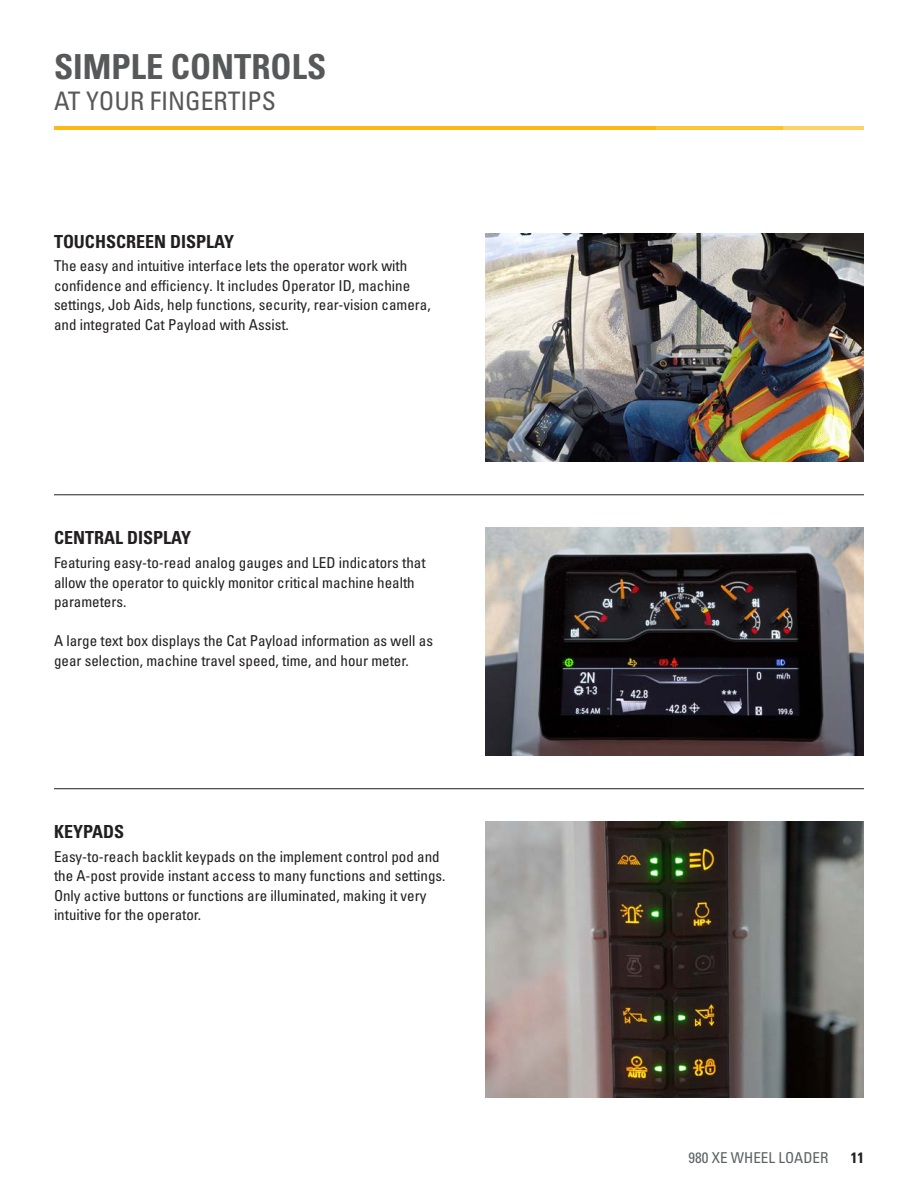
<style>
.page{position:relative;width:918px;height:1188px;background:#fff}
.page>*{position:absolute;margin:0;border:0;box-sizing:border-box;transform-origin:0 0}
.Headline_medium_gray{font:34.5px "Univers LTCYR 67 Bold Cond";color:#57585a}
.Headline_small_gray{font:condensed 25.5px "Univers LTCYR 57";color:#57585a}
.Headline_small_black{font:18px "Univers LTCYR 67 Bold Cond";color:#231f20}
.Body_copy{font:condensed 15px/19.5px "Univers LTCYR 57";color:#231f20}
.t1{font:condensed 15px "Univers LTCYR 57";color:#5d6163}
.t2{font:15px "Univers LTCYR 67 Bold Cond";color:#231f20}
</style>
<div class="page">
<hr style="left:54px;top:127px;width:601px;height:3px;background:#fcba13">
<hr style="left:654px;top:127px;width:128px;height:3px;background:#fcba13">
<hr style="left:782px;top:127px;width:82px;height:3px;background:#fcba13">
<hr style="left:54px;top:495px;width:810px;height:1px;background:#231f20">
<hr style="left:54px;top:788px;width:810px;height:1px;background:#231f20">
<img style="left:485px;top:234px;width:379px;height:228px">
<img style="left:485px;top:528px;width:379px;height:228px">
<img style="left:485px;top:822px;width:379px;height:275px">
<p class="Headline_medium_gray" style="left:54px;top:46px;width:274px">SIMPLE CONTROLS</p>
<p class="Headline_small_gray" style="left:54px;top:85px;width:223px">AT YOUR FINGERTIPS</p>
<p class="Headline_small_black" style="left:54px;top:231px;width:182px">TOUCHSCREEN DISPLAY</p>
<p class="Body_copy" style="left:54px;top:256px;width:378px">The easy and intuitive interface lets the operator work with confidence and efficiency. It includes Operator ID, machine settings, Job Aids, help functions, security, rear-vision camera, and integrated Cat Payload with Assist.</p>
<p class="Headline_small_black" style="left:54px;top:526px;width:139px">CENTRAL DISPLAY</p>
<p class="Body_copy" style="left:54px;top:553px;width:373px">Featuring easy-to-read analog gauges and LED indicators that allow the operator to quickly monitor critical machine health parameters.</p>
<p class="Body_copy" style="left:54px;top:631px;width:381px">A large text box displays the Cat Payload information as well as gear selection, machine travel speed, time, and hour meter.</p>
<p class="Headline_small_black" style="left:54px;top:820px;width:72px">KEYPADS</p>
<p class="Body_copy" style="left:54px;top:846px;width:393px">Easy-to-reach backlit keypads on the implement control pod and the A-post provide instant access to many functions and settings.<br>Only active buttons or functions are illuminated, making it very intuitive for the operator.</p>
<p class="t1" style="left:688px;top:1148px;width:141px">980 XE WHEEL LOADER</p>
<p class="t2" style="left:851px;top:1148px;width:15px">11</p>
</div>
